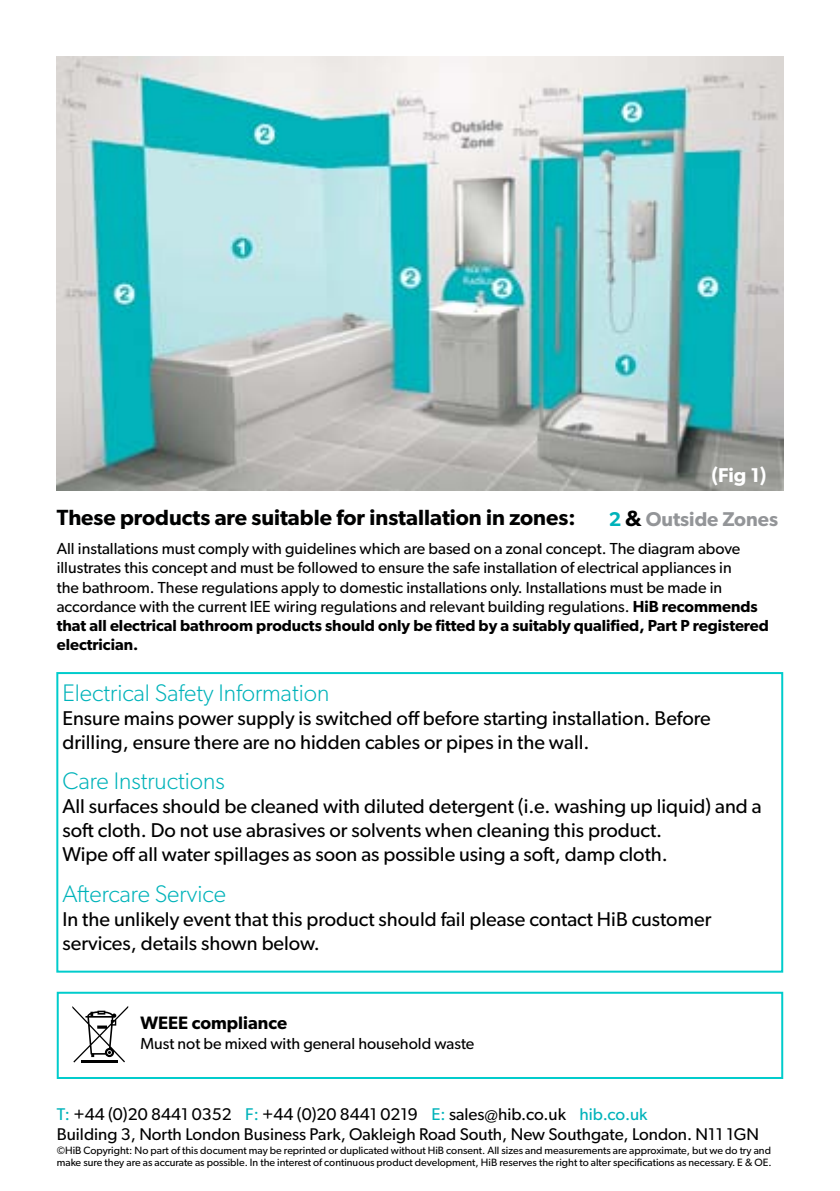
<style>
.page{position:relative;width:840px;height:1191px;background:#fff}
.page>*{position:absolute;margin:0;border:0;box-sizing:border-box;transform-origin:0 0}
.t1{font:300 24px "Gibson";color:#00b3ba}
.t2{font:600 22px "Gibson";color:#000101}
.t3{font:20px/24px "Gibson";color:#000}
.t4{font:600 20px "Gibson";color:#939598}
.t5{font:600 20px "Gibson";color:#fff}
.t6{font:600 18px "Gibson";color:#000}
.t7{font:17px/20.4px "Gibson";color:#000}
.t8{font:16px/19.2px "Gibson";color:#000}
.t9{font:10.6px/12.8px "Gibson";color:#000}
.s1{color:#00b3ba}
.s2{font-size:22px;color:#000101}
.s3{font-weight:600}
</style>
<div class="page">
<img style="left:57px;top:57px;width:725px;height:434px">
<div style="left:56px;top:672px;width:726px;height:300px;border:2px solid #0cc"></div>
<div style="left:57px;top:991px;width:725px;height:88px;border:2px solid #0cc"></div>
<svg style="left:72px;top:1006px;width:56px;height:56px"></svg>
<hr style="left:82px;top:1060px;width:36px;height:2px;background:#010101">
<p class="t5" style="left:711px;top:463px;width:57px">(Fig 1)</p>
<h2 class="t2" style="left:57px;top:504px;width:520px">These products are suitable for installation in zones:</h2>
<p class="t4" style="left:608px;top:506px;width:171px"><span class="s1">2</span> <span class="s2">&amp;</span> Outside Zones</p>
<p class="t8" style="left:57px;top:539px;width:713px">All installations must comply with guidelines which are based on a zonal concept. The diagram above illustrates this concept and must be followed to ensure the safe installation of electrical appliances in<br>the bathroom. These regulations apply to domestic installations only. Installations must be made in accordance with the current IEE wiring regulations and relevant building regulations. <span class="s3">HiB recommends that all electrical bathroom products should only be fitted by a suitably qualified, Part P registered electrician.</span></p>
<h1 class="t1" style="left:62px;top:678px;width:268px">Electrical Safety Information</h1>
<p class="t3" style="left:62px;top:706px;width:649px">Ensure mains power supply is switched off before starting installation. Before drilling, ensure there are no hidden cables or pipes in the wall.</p>
<h1 class="t1" style="left:62px;top:766px;width:164px">Care Instructions</h1>
<p class="t3" style="left:62px;top:794px;width:700px">All surfaces should be cleaned with diluted detergent (i.e. washing up liquid) and a soft cloth. Do not use abrasives or solvents when cleaning this product.<br>Wipe off all water spillages as soon as possible using a soft, damp cloth.</p>
<h1 class="t1" style="left:62px;top:878px;width:165px">Aftercare Service</h1>
<p class="t3" style="left:62px;top:906px;width:650px">In the unlikely event that this product should fail please contact HiB customer services, details shown below.</p>
<p class="t6" style="left:140px;top:1012px;width:148px">WEEE compliance</p>
<p class="t8" style="left:140px;top:1033px;width:335px">Must not be mixed with general household waste</p>
<p class="t7" style="left:57px;top:1103px;width:703px"><span class="s1">T:</span> +44 (0)20 8441 0352 <span class="s1">F:</span> +44 (0)20 8441 0219 <span class="s1">E:</span> sales@hib.co.uk <span class="s1">hib.co.uk<br></span>Building 3, North London Business Park, Oakleigh Road South, New Southgate, London. N11 1GN</p>
<p class="t9" style="left:57px;top:1143px;width:716px">©HiB Copyright: No part of this document may be reprinted or duplicated without HiB consent. All sizes and measurements are approximate, but we do try and make sure they are as accurate as possible. In the interest of continuous product development, HiB reserves the right to alter specifications as necessary. E &amp; OE.</p>
</div>
